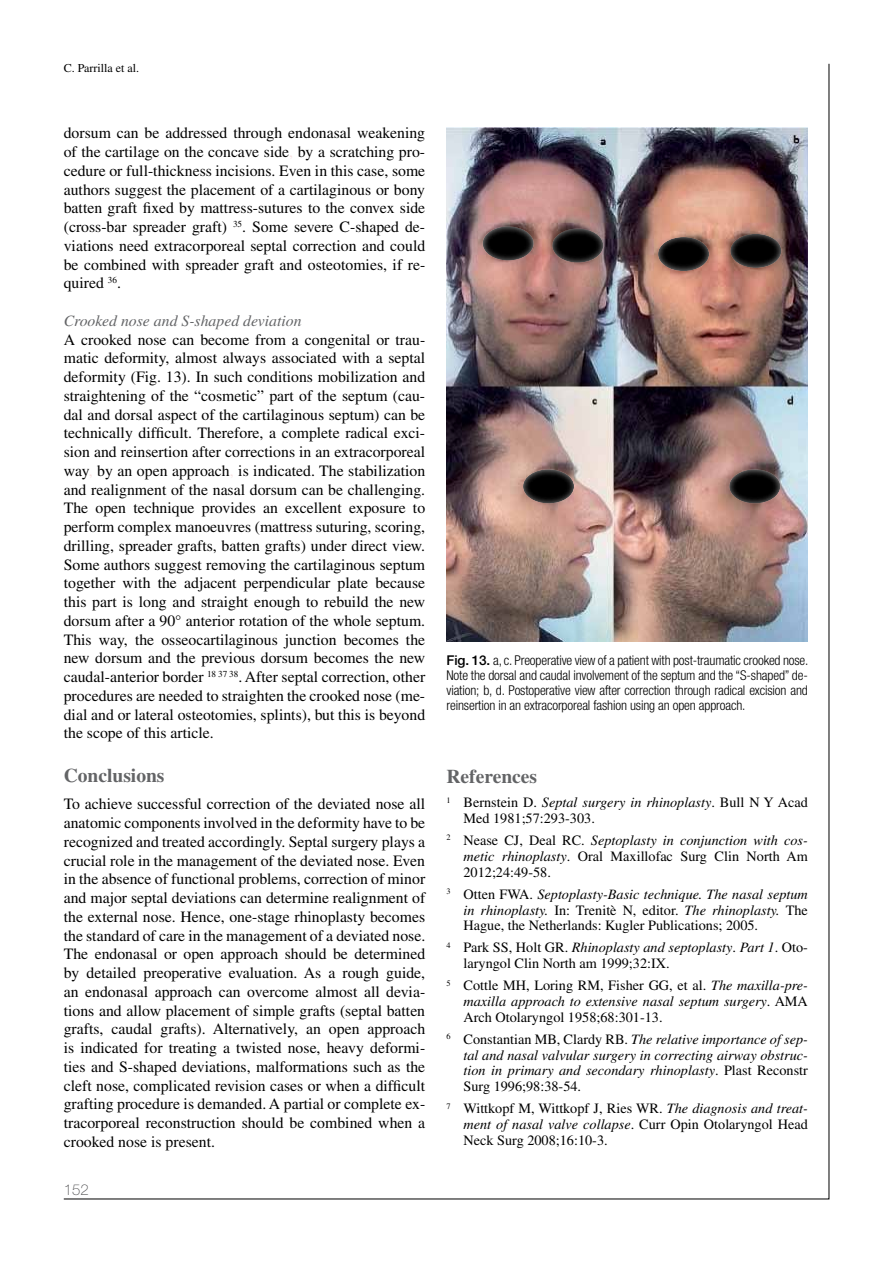
<style>
.page{position:relative;width:893px;height:1263px;background:#fff}
.page>*{position:absolute;margin:0;border:0;box-sizing:border-box;transform-origin:0 0}
.t1{font:700 19.5px "Times LT Std";color:#636466}
.t2{font:15.75px/18.8px "Times LT Std";color:#000;text-align:justify}
.t3{font:italic 15.75px "Times LT Std";color:#636466}
.t4{font:100 15px "Helvetica Neue LT Std";color:#4d4d4f}
.t5{font:14.25px/15.8px "Times LT Std";color:#000;text-align:justify}
.t6{font:italic 14.25px/15.8px "Times LT Std";color:#000;text-align:justify}
.t7{font:300 condensed 13.5px/15px "Helvetica Neue LT Std";letter-spacing:-.01em;color:#000;text-align:justify}
.t8{font:12px "Times LT Std";color:#000}
.s1{color:#f6e2e2}
.s2{font-weight:500;font-stretch:normal}
.s3{font-style:italic}
.s4{font-style:normal}
</style>
<div class="page">
<img style="left:446px;top:128px;width:361px;height:513px">
<div style="left:522px;top:467px;width:52px;height:38px;background:#fff;opacity:.75"></div>
<div style="left:728px;top:467px;width:52px;height:38px;background:#fff;opacity:.75"></div>
<div style="left:481px;top:224px;width:53px;height:38px;background:#fff;opacity:.75"></div>
<div style="left:657px;top:235px;width:52px;height:37px;background:#fff;opacity:.75"></div>
<div style="left:729px;top:232px;width:52px;height:37px;background:#fff;opacity:.75"></div>
<div style="left:551px;top:226px;width:52px;height:38px;background:#fff;opacity:.75"></div>
<p class="t8" style="left:64px;top:61px;width:77px">C. Parrilla et al.</p>
<p class="t2" style="left:64px;top:124px;width:363px">dorsum can be addressed through endonasal weakening of the cartilage on the concave side<span class="s1">,</span> by a scratching pro&shy;cedure or full-thickness incisions. Even in this case, some authors suggest the placement of a cartilaginous or bony batten graft fixed by mattress-sutures to the convex side (cross-bar spreader graft) <sup>35</sup>. Some severe C-shaped de&shy;viations need extracorporeal septal correction and could be combined with spreader graft and osteotomies, if re&shy;quired <sup>36</sup>.</p>
<p class="t3" style="left:64px;top:312px;width:239px">Crooked nose and S-shaped deviation</p>
<p class="t2" style="left:64px;top:330px;width:363px">A crooked nose can become from a congenital or trau&shy;matic deformity, almost always associated with a septal deformity (Fig. 13). In such conditions mobilization and straightening of the “cosmetic” part of the septum (cau&shy;dal and dorsal aspect of the cartilaginous septum) can be technically difficult. Therefore, a complete radical exci&shy;sion and reinsertion after corrections in an extracorporeal way<span class="s1">,</span> by an open approach<span class="s1">,</span> is indicated. The stabilization and realignment of the nasal dorsum can be challenging.<br>The open technique provides an excellent exposure to perform complex manoeuvres (mattress suturing, scoring, drilling, spreader grafts, batten grafts) under direct view.<br>Some authors suggest removing the cartilaginous septum together with the adjacent perpendicular plate because this part is long and straight enough to rebuild the new dorsum after a 90° anterior rotation of the whole septum.<br>This way, the osseocartilaginous junction becomes the new dorsum and the previous dorsum becomes the new caudal-anterior border <sup>18</sup> <sup>37</sup> <sup>38</sup>. After septal correction, other procedures are needed to straighten the crooked nose (me&shy;dial and or lateral osteotomies, splints), but this is beyond the scope of this article.</p>
<p class="t1" style="left:64px;top:764px;width:102px">Conclusions</p>
<p class="t2" style="left:64px;top:795px;width:363px">To achieve successful correction of the deviated nose all anatomic components involved in the deformity have to be recognized and treated accordingly. Septal surgery plays a crucial role in the management of the deviated nose. Even in the absence of functional problems, correction of minor and major septal deviations can determine realignment of the external nose. Hence, one-stage rhinoplasty becomes the standard of care in the management of a deviated nose.<br>The endonasal or open approach should be determined by detailed preoperative evaluation. As a rough guide, an endonasal approach can overcome almost all devia&shy;tions and allow placement of simple grafts (septal batten grafts, caudal grafts). Alternatively, an open approach is indicated for treating a twisted nose, heavy deformi&shy;ties and S-shaped deviations, malformations such as the cleft nose, complicated revision cases or when a difficult grafting procedure is demanded. A partial or complete ex&shy;tracorporeal reconstruction should be combined when a crooked nose is present.</p>
<p class="t4" style="left:64px;top:1181px;width:27px">152</p>
<p class="t7" style="left:446px;top:652px;width:363px"><span class="s2">Fig. 13.</span> a, c. Preoperative view of a patient with post-traumatic crooked nose.<br>Note the dorsal and caudal involvement of the septum and the “S-shaped” de&shy;viation; b, d. Postoperative view after correction through radical excision and reinsertion in an extracorporeal fashion using an open approach.</p>
<p class="t1" style="left:446px;top:765px;width:92px">References</p>
<p class="t5" style="left:463px;top:794px;width:346px;text-indent:-17px"><sup>1</sup> Bernstein D. <span class="s3">Septal surgery in rhinoplasty</span>. Bull N Y Acad<br>Med 1981;57:293-303.</p>
<p class="t5" style="left:463px;top:832px;width:346px;text-indent:-17px"><sup>2</sup> Nease CJ, Deal RC. <span class="s3">Septoplasty in conjunction with cos&shy;metic rhinoplasty</span>. Oral Maxillofac Surg Clin North Am 2012;24:49-58.</p>
<p class="t5" style="left:463px;top:886px;width:346px;text-indent:-17px"><sup>3</sup> Otten FWA. <span class="s3">Septoplasty-Basic technique. The nasal septum in rhinoplasty.</span> In: Trenitè N, editor. <span class="s3">The rhinoplasty.</span> The Hague, the Netherlands: Kugler Publications; 2005.</p>
<p class="t5" style="left:463px;top:940px;width:346px;text-indent:-17px"><sup>4</sup> Park SS, Holt GR. <span class="s3">Rhinoplasty and septoplasty</span>. <span class="s3">Part 1</span>. Oto&shy;laryngol Clin North am 1999;32:IX.</p>
<p class="t5" style="left:463px;top:977px;width:346px;text-indent:-17px"><sup>5</sup> Cottle MH, Loring RM, Fisher GG, et al. <span class="s3">The maxilla-pre&shy;maxilla approach to extensive nasal septum surgery</span>. AMA Arch Otolaryngol 1958;68:301-13.</p>
<p class="t6" style="left:463px;top:1031px;width:346px;text-indent:-17px"><sup>6</sup> <span class="s4">Constantian MB, Clardy RB.</span> The relative importance of sep&shy;tal and nasal valvular surgery in correcting airway obstruc&shy;tion in primary and secondary rhinoplasty<span class="s4">. Plast Reconstr Surg 1996;98:38-54.</span></p>
<p class="t5" style="left:463px;top:1100px;width:346px;text-indent:-17px"><sup>7</sup> Wittkopf M, Wittkopf J, Ries WR. <span class="s3">The diagnosis and treat&shy;ment of nasal valve collapse</span>. Curr Opin Otolaryngol Head Neck Surg 2008;16:10-3.</p>
</div>
